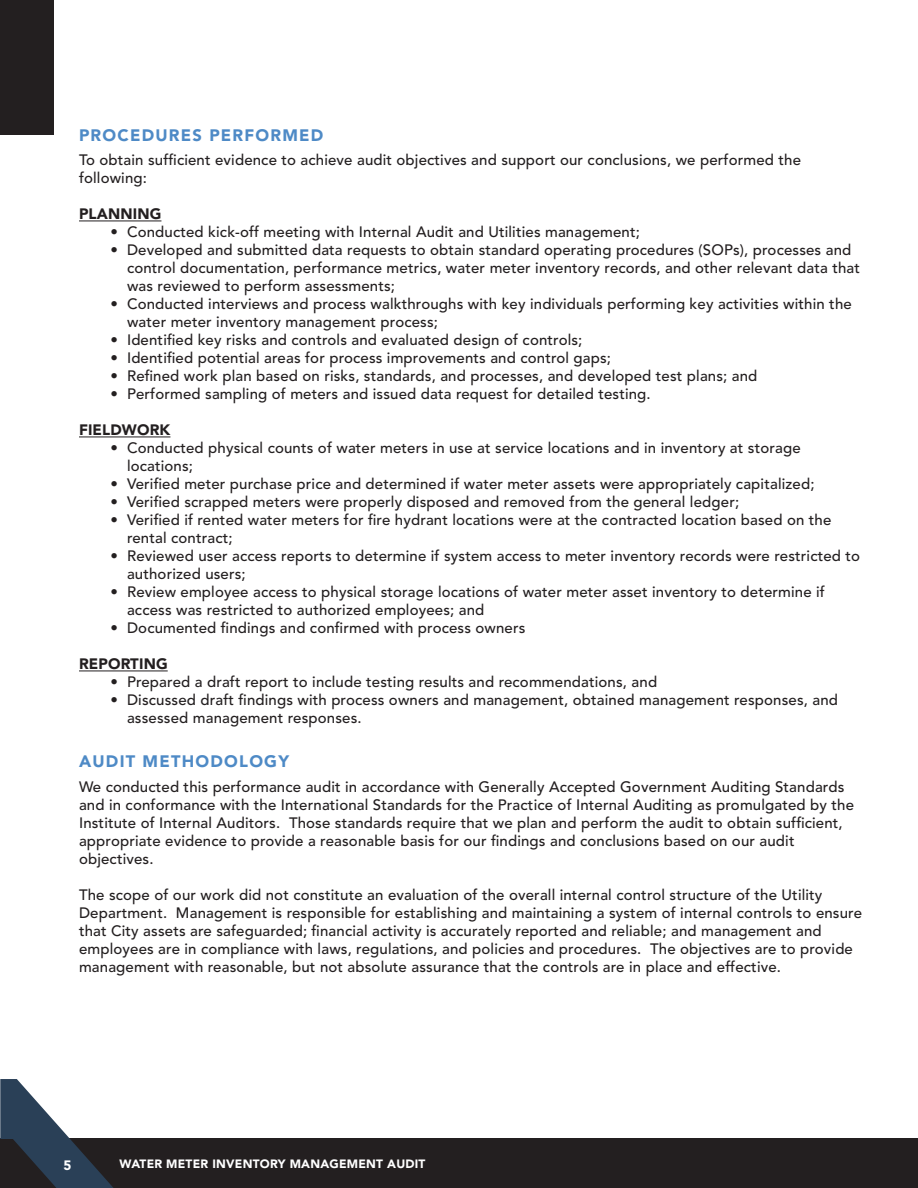
<style>
.page{position:relative;width:918px;height:1188px;background:#fff}
.page>*{position:absolute;margin:0;border:0;box-sizing:border-box;transform-origin:0 0}
.t1{font:900 16.5px "Avenir";letter-spacing:.075em;color:#4e8ac6}
.t2{font:500 15px/18px "Avenir";letter-spacing:.01em;color:#231f20}
.t3{font:900 15px "Avenir";letter-spacing:.01em;color:#231f20}
.t4{font:900 13.5px "Avenir";color:#fff}
.t5{font:900 12px "Avenir";letter-spacing:.02em;color:#fff}
</style>
<div class="page">
<div style="left:0;top:1139px;width:918px;height:49px;background:#231f20"></div>
<div style="left:0;top:0;width:54px;height:135px;background:#231f20"></div>
<svg style="left:0;top:1079px;width:118px;height:109px"></svg>
<hr style="left:79px;top:221px;width:82px;height:1px;background:#231f20">
<hr style="left:79px;top:437px;width:91px;height:1px;background:#231f20">
<hr style="left:79px;top:671px;width:89px;height:1px;background:#231f20">
<p class="t1" style="left:79px;top:125px;width:246px">PROCEDURES PERFORMED</p>
<p class="t2" style="left:79px;top:152px;width:724px">To obtain sufficient evidence to achieve audit objectives and support our conclusions, we performed the following:</p>
<p class="t3" style="left:79px;top:205px;width:84px">PLANNING</p>
<p class="t2" style="left:111px;top:224px;width:531px">• Conducted kick-off meeting with Internal Audit and Utilities management;</p>
<p class="t2" style="left:127px;top:242px;width:735px;text-indent:-16px">• Developed and submitted data requests to obtain standard operating procedures (SOPs), processes and control documentation, performance metrics, water meter inventory records, and other relevant data that was reviewed to perform assessments;</p>
<p class="t2" style="left:127px;top:296px;width:726px;text-indent:-16px">• Conducted interviews and process walkthroughs with key individuals performing key activities within the water meter inventory management process;</p>
<p class="t2" style="left:111px;top:332px;width:473px">• Identified key risks and controls and evaluated design of controls;</p>
<p class="t2" style="left:111px;top:350px;width:502px">• Identified potential areas for process improvements and control gaps;</p>
<p class="t2" style="left:111px;top:368px;width:648px">• Refined work plan based on risks, standards, and processes, and developed test plans; and</p>
<p class="t2" style="left:111px;top:386px;width:542px">• Performed sampling of meters and issued data request for detailed testing.</p>
<p class="t3" style="left:79px;top:421px;width:93px">FIELDWORK</p>
<p class="t2" style="left:127px;top:440px;width:675px;text-indent:-16px">• Conducted physical counts of water meters in use at service locations and in inventory at storage locations;</p>
<p class="t2" style="left:111px;top:476px;width:706px">• Verified meter purchase price and determined if water meter assets were appropriately capitalized;</p>
<p class="t2" style="left:111px;top:494px;width:630px">• Verified scrapped meters were properly disposed and removed from the general ledger;</p>
<p class="t2" style="left:127px;top:512px;width:706px;text-indent:-16px">• Verified if rented water meters for fire hydrant locations were at the contracted location based on the rental contract;</p>
<p class="t2" style="left:127px;top:548px;width:735px;text-indent:-16px">• Reviewed user access reports to determine if system access to meter inventory records were restricted to authorized users;</p>
<p class="t2" style="left:127px;top:584px;width:699px;text-indent:-16px">• Review employee access to physical storage locations of water meter asset inventory to determine if access was restricted to authorized employees; and</p>
<p class="t2" style="left:111px;top:620px;width:416px">• Documented findings and confirmed with process owners</p>
<p class="t3" style="left:79px;top:655px;width:90px">REPORTING</p>
<p class="t2" style="left:111px;top:674px;width:548px">• Prepared a draft report to include testing results and recommendations, and</p>
<p class="t2" style="left:127px;top:692px;width:713px;text-indent:-16px">• Discussed draft findings with process owners and management, obtained management responses, and assessed management responses.</p>
<p class="t1" style="left:79px;top:752px;width:212px">AUDIT METHODOLOGY</p>
<p class="t2" style="left:79px;top:778px;width:777px">We conducted this performance audit in accordance with Generally Accepted Government Auditing Standards and in conformance with the International Standards for the Practice of Internal Auditing as promulgated by the Institute of Internal Auditors. Those standards require that we plan and perform the audit to obtain sufficient, appropriate evidence to provide a reasonable basis for our findings and conclusions based on our audit objectives.</p>
<p class="t2" style="left:79px;top:886px;width:785px">The scope of our work did not constitute an evaluation of the overall internal control structure of the Utility Department. Management is responsible for establishing and maintaining a system of internal controls to ensure that City assets are safeguarded; financial activity is accurately reported and reliable; and management and employees are in compliance with laws, regulations, and policies and procedures. The objectives are to provide management with reasonable, but not absolute assurance that the controls are in place and effective.</p>
<p class="t4" style="left:64px;top:1157px;width:9px">5</p>
<p class="t5" style="left:120px;top:1157px;width:307px">WATER METER INVENTORY MANAGEMENT AUDIT</p>
</div>
